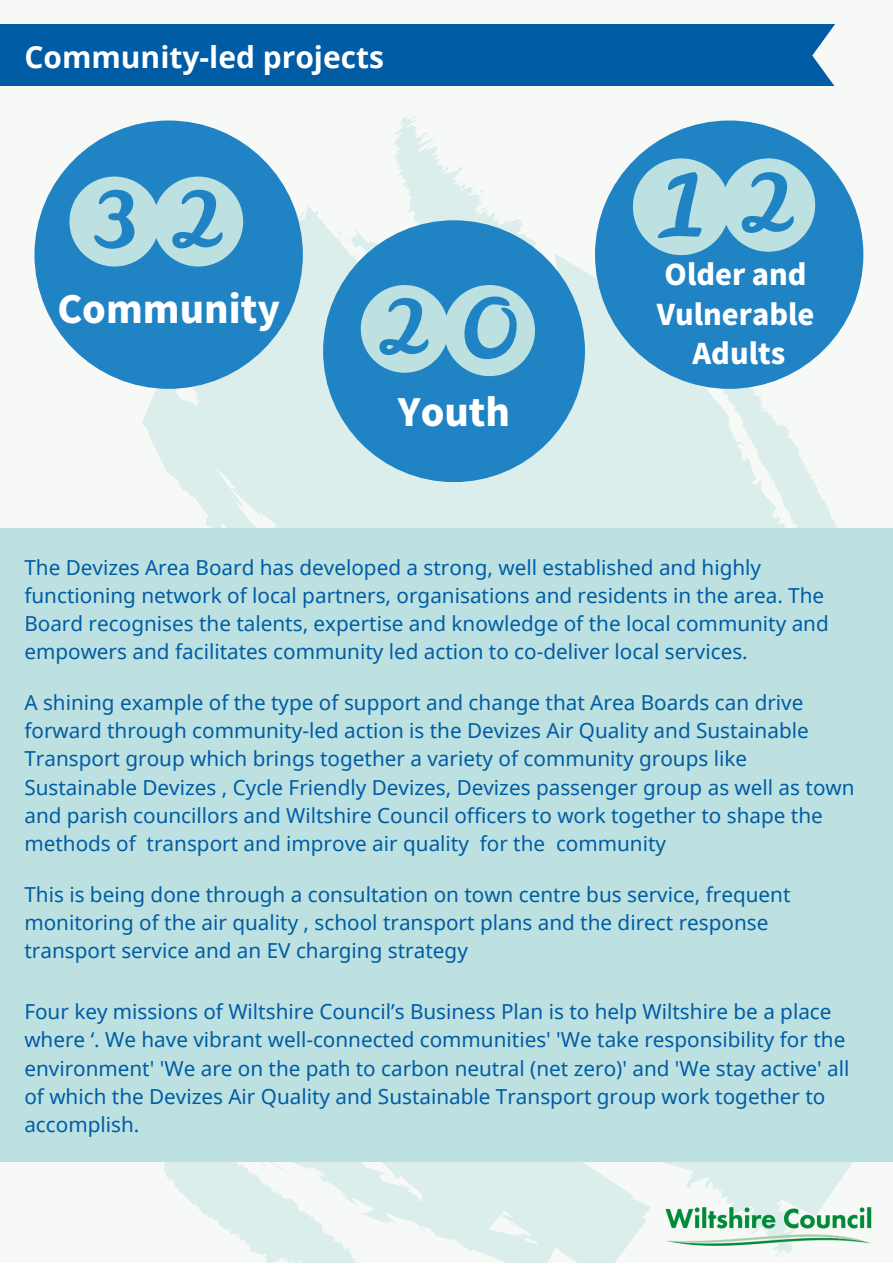
<style>
.page{position:relative;width:893px;height:1264px;background:#fff}
.page>*{position:absolute;margin:0;border:0;box-sizing:border-box;transform-origin:0 0}
.t1{font:900 37.35px "Noto Sans JP";color:#fff}
.t2{font:700 30px "Noto Sans";color:#fff}
.t3{font:900 28.5px "Noto Sans JP";color:#fff}
.t4{font:20.7px/28px "Noto Sans";color:#005ca5}
</style>
<div class="page">
<div style="left:0;top:0;width:892px;height:1262px;background:#f7f9f7"></div>
<svg style="left:68px;top:115px;width:796px;height:413px;fill:#dceeec"></svg>
<div style="left:595px;top:120px;width:268px;height:269px;background:#2083c4;border-radius:50%"></div>
<svg style="left:89px;top:1161px;width:798px;height:101px;fill:#dceeec"></svg>
<img style="left:665px;top:1207px;width:206px;height:38px">
<div style="left:0;top:25px;width:835px;height:61px;background:#005ca5"></div>
<div style="left:0;top:528px;width:892px;height:633px;background:#bce1e0"></div>
<div style="left:34px;top:120px;width:269px;height:269px;background:#2083c4;border-radius:50%"></div>
<div style="left:323px;top:220px;width:262px;height:262px;background:#2083c4;border-radius:50%"></div>
<svg style="left:633px;top:158px;width:182px;height:97px"></svg>
<svg style="left:69px;top:176px;width:175px;height:90px"></svg>
<svg style="left:361px;top:285px;width:174px;height:91px"></svg>
<p class="t2" style="left:24px;top:36px;width:361px">Community-led projects</p>
<p class="t1" style="left:57px;top:279px;width:224px">Community</p>
<p class="t1" style="left:398px;top:383px;width:114px">Youth</p>
<p class="t3" style="left:664px;top:252px;width:143px">Older and</p>
<p class="t3" style="left:656px;top:291px;width:159px">Vulnerable</p>
<p class="t3" style="left:692px;top:331px;width:94px">Adults</p>
<p class="t4" style="left:24px;top:552px;width:805px">The Devizes Area Board has developed a strong, well established and highly functioning network of local partners, organisations and residents in the area. The Board recognises the talents, expertise and knowledge of the local community and empowers and facilitates community led action to co-deliver local services.</p>
<p class="t4" style="left:24px;top:688px;width:831px">A shining example of the type of support and change that Area Boards can drive forward through community-led action is the Devizes Air Quality and Sustainable Transport group which brings together a variety of community groups like Sustainable Devizes , Cycle Friendly Devizes, Devizes passenger group as well as town and parish councillors and Wiltshire Council officers to work together to shape the methods of transport and improve air quality for the community</p>
<p class="t4" style="left:24px;top:880px;width:767px">This is being done through a consultation on town centre bus service, frequent monitoring of the air quality , school transport plans and the direct response transport service and an EV charging strategy</p>
<p class="t4" style="left:24px;top:997px;width:826px">Four key missions of Wiltshire Council’s Business Plan is to help Wiltshire be a place where ‘. We have vibrant well-connected communities' 'We take responsibility for the environment' 'We are on the path to carbon neutral (net zero)' and 'We stay active' all of which the Devizes Air Quality and Sustainable Transport group work together to accomplish.</p>
</div>
